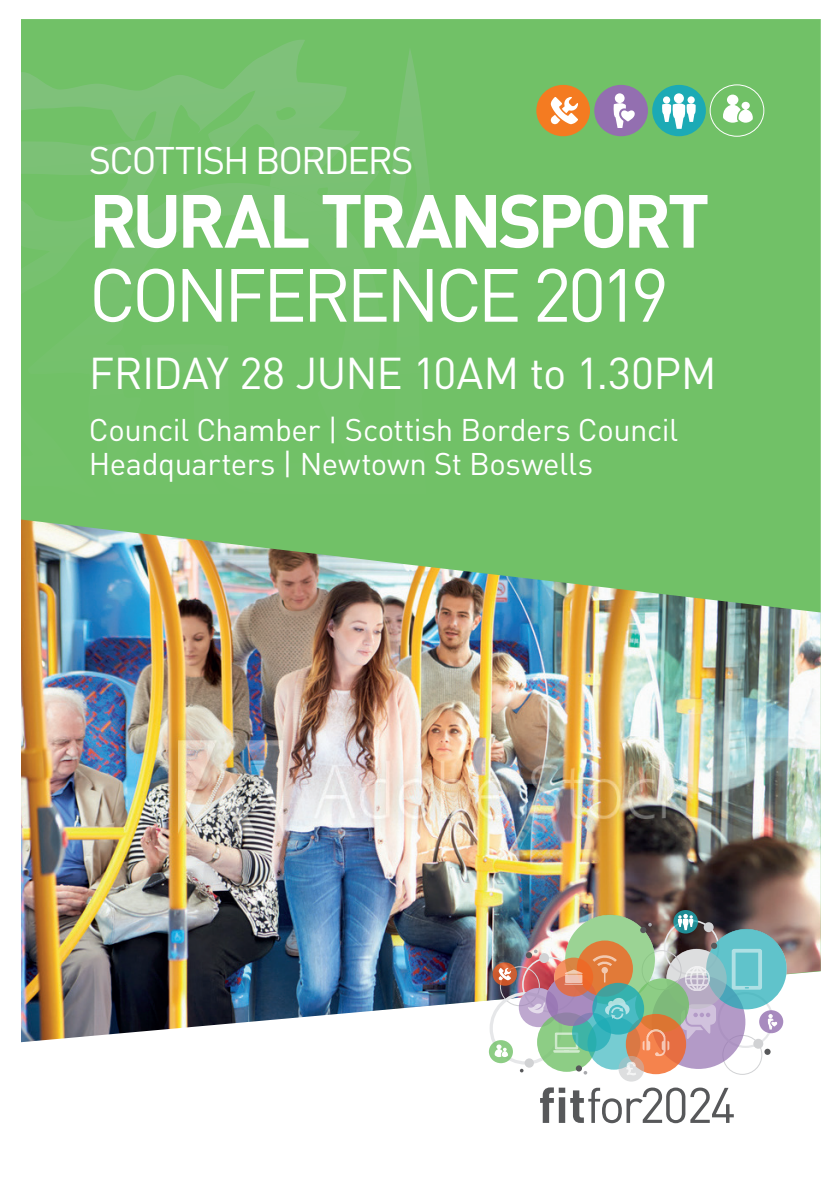
<style>
.page{position:relative;width:840px;height:1191px;background:#fff}
.page>*{position:absolute;margin:0;border:0;box-sizing:border-box;transform-origin:0 0}
.t1{font:700 74px "DIN";letter-spacing:-.055em;color:#fff}
.t2{font:74px "DIN";letter-spacing:-.065em;color:#fff}
.t3{font:44px "DIN";letter-spacing:-.015em;color:#fff}
.t4{font:38px "DIN";letter-spacing:-.055em;color:#fff}
.t5{font:31px/34px "DIN";letter-spacing:-.015em;color:#fff}
</style>
<div class="page">
<div style="left:21px;top:19px;width:799px;height:500px;background:#71c167"></div>
<div style="left:536px;top:85px;width:53px;height:51px;background:#f47b21;border-radius:50%"></div>
<svg style="left:550px;top:97px;width:27px;height:28px"></svg>
<div style="left:651px;top:85px;width:54px;height:51px;background:#1caab5;border-radius:50%"></div>
<div style="left:673px;top:93px;width:10px;height:10px;background:#fff;border-radius:50%"></div>
<div style="left:687px;top:96px;width:7px;height:8px;background:#fff;border-radius:50%"></div>
<svg style="left:662px;top:96px;width:7px;height:8px"></svg>
<svg style="left:662px;top:101px;width:33px;height:28px"></svg>
<div style="left:709px;top:85px;width:54px;height:51px;background:#71c167;border-radius:50%"></div>
<div style="left:709px;top:84px;width:54px;height:53px;border:1px solid #fff;border-radius:50%"></div>
<svg style="left:723px;top:95px;width:29px;height:28px"></svg>
<div style="left:594px;top:85px;width:53px;height:51px;background:#936fb0;border-radius:50%"></div>
<div style="left:614px;top:93px;width:10px;height:10px;background:#fff;border-radius:50%"></div>
<svg style="left:613px;top:101px;width:22px;height:27px"></svg>
<svg style="left:21px;top:40px;width:358px;height:457px;background:#72c169"></svg>
<svg style="left:27px;top:47px;width:406px;height:447px;background:#73c16a"></svg>
<img style="left:21px;top:519px;width:799px;height:523px">
<div style="left:518px;top:988px;width:40px;height:39px;background:#fff;border-radius:50%"></div>
<div style="left:722px;top:1035px;width:39px;height:39px;border:1px solid #d1d2d4;border-radius:50%"></div>
<div style="left:663px;top:920px;width:55px;height:55px;border:2px solid #e6e7e9;border-radius:50%"></div>
<div style="left:651px;top:975px;width:94px;height:94px;background:#b39ac7;border-radius:50%"></div>
<svg style="left:705px;top:929px;width:81px;height:80px;background:#5fbfc8"></svg>
<div style="left:764px;top:1048px;width:6px;height:7px;background:#57585a;border-radius:50%"></div>
<svg style="left:752px;top:1038px;width:10px;height:10px"></svg>
<svg style="left:731px;top:949px;width:30px;height:40px"></svg>
<svg style="left:758px;top:1010px;width:24px;height:23px"></svg>
<svg style="left:767px;top:1014px;width:11px;height:15px"></svg>
<svg style="left:680px;top:1004px;width:35px;height:35px"></svg>
<svg style="left:540px;top:1087px;width:193px;height:36px"></svg>
<div style="left:500px;top:966px;width:39px;height:40px;border:1px solid #d1d2d4;border-radius:50%"></div>
<div style="left:521px;top:957px;width:56px;height:55px;border:2px solid #e6e7e9;border-radius:50%"></div>
<div style="left:489px;top:992px;width:73px;height:72px;border:3px solid #e6e7e9;border-radius:50%"></div>
<svg style="left:518px;top:987px;width:40px;height:40px"></svg>
<svg style="left:536px;top:1012px;width:60px;height:59px"></svg>
<svg style="left:553px;top:1032px;width:26px;height:20px"></svg>
<div style="left:641px;top:950px;width:40px;height:40px;border:1px solid #d1d2d4;border-radius:50%"></div>
<div style="left:565px;top:914px;width:89px;height:90px;background:#9bd394;border-radius:50%"></div>
<svg style="left:587px;top:1016px;width:53px;height:53px"></svg>
<svg style="left:571px;top:1012px;width:39px;height:39px"></svg>
<svg style="left:666px;top:948px;width:60px;height:61px;background:#b4c1c9"></svg>
<svg style="left:545px;top:975px;width:51px;height:51px"></svg>
<svg style="left:634px;top:978px;width:54px;height:54px;background:#83c07e"></svg>
<svg style="left:576px;top:940px;width:56px;height:56px;background:#df7c3a"></svg>
<svg style="left:554px;top:957px;width:39px;height:39px"></svg>
<svg style="left:625px;top:1014px;width:60px;height:60px;background:#e27a46"></svg>
<svg style="left:592px;top:982px;width:51px;height:52px;background:#3cadaf"></svg>
<svg style="left:596px;top:960px;width:15px;height:6px"></svg>
<svg style="left:592px;top:955px;width:24px;height:6px"></svg>
<svg style="left:601px;top:967px;width:6px;height:15px"></svg>
<svg style="left:525px;top:949px;width:12px;height:9px"></svg>
<div style="left:539px;top:953px;width:10px;height:10px;background:#d1d2d4;border-radius:50%"></div>
<div style="left:524px;top:1058px;width:9px;height:9px;background:#d1d2d4;border-radius:50%"></div>
<svg style="left:575px;top:1065px;width:12px;height:9px"></svg>
<svg style="left:519px;top:1068px;width:4px;height:4px"></svg>
<svg style="left:488px;top:1040px;width:24px;height:23px"></svg>
<svg style="left:494px;top:1044px;width:13px;height:13px"></svg>
<svg style="left:673px;top:910px;width:24px;height:23px"></svg>
<svg style="left:677px;top:914px;width:16px;height:16px"></svg>
<div style="left:703px;top:922px;width:10px;height:10px;background:#d1d2d4;border-radius:50%"></div>
<svg style="left:492px;top:962px;width:24px;height:23px"></svg>
<svg style="left:498px;top:967px;width:13px;height:13px"></svg>
<svg style="left:642px;top:1029px;width:27px;height:27px"></svg>
<svg style="left:639px;top:927px;width:7px;height:6px"></svg>
<svg style="left:647px;top:922px;width:4px;height:4px"></svg>
<svg style="left:684px;top:966px;width:25px;height:25px"></svg>
<svg style="left:564px;top:983px;width:18px;height:1px"></svg>
<svg style="left:564px;top:969px;width:18px;height:4px"></svg>
<svg style="left:564px;top:974px;width:18px;height:9px"></svg>
<svg style="left:618px;top:1056px;width:25px;height:25px"></svg>
<svg style="left:626px;top:1061px;width:10px;height:14px"></svg>
<svg style="left:710px;top:942px;width:6px;height:7px"></svg>
<svg style="left:604px;top:998px;width:25px;height:21px"></svg>
<svg style="left:527px;top:1002px;width:17px;height:11px"></svg>
<p class="t4" style="left:89px;top:136px;width:326px">SCOTTISH BORDERS</p>
<h1 class="t1" style="left:89px;top:172px;width:622px">RURAL TRANSPORT</h1>
<h1 class="t2" style="left:89px;top:249px;width:581px">CONFERENCE 2019</h1>
<h2 class="t3" style="left:89px;top:346px;width:629px">FRIDAY 28 JUNE 10AM to 1.30PM</h2>
<p class="t5" style="left:89px;top:412px;width:590px">Council Chamber | Scottish Borders Council<br>Headquarters | Newtown St Boswells</p>
</div>
